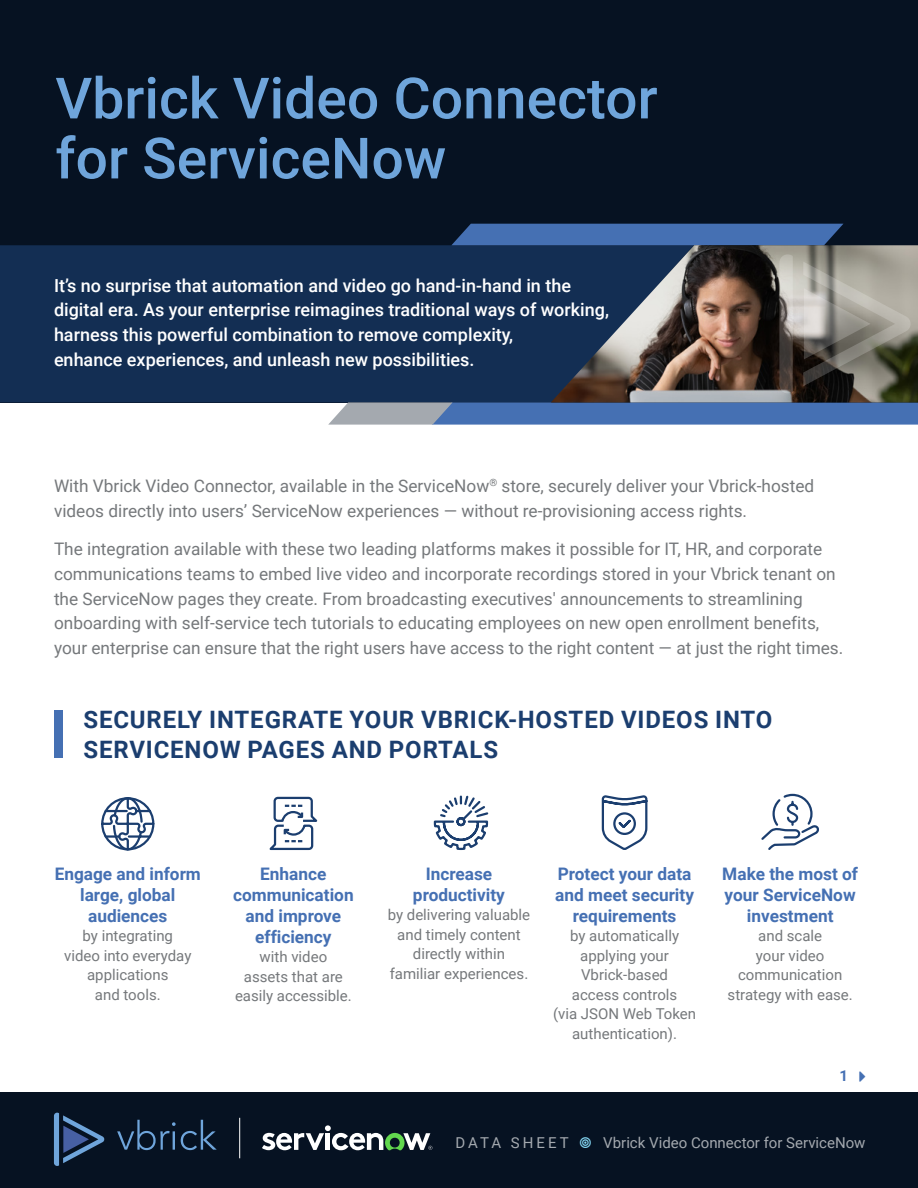
<style>
.page{position:relative;width:918px;height:1188px;background:#fff}
.page>*{position:absolute;margin:0;border:0;box-sizing:border-box;transform-origin:0 0}
.t1{font:500 57px/60px "Roboto";color:#6fa5db}
.t2{font:700 24px/30px "Roboto";letter-spacing:.035em;color:#1b3e6f}
.t3{font:500 18px/24.6px "Roboto";color:#fff}
.t4{font:17.25px/24.8px "Roboto";color:#75787b}
.t5{font:700 17.25px/21px "Roboto";color:#4570b3;text-align:center}
.t6{font:15px/19.5px "Roboto";color:#75787b;text-align:center}
.t7{font:15px "Roboto";color:#a4a9af}
.t8{font:15px "Roboto";letter-spacing:.2em;color:#a4a9af}
.t9{font:700 15px "Roboto";color:#4570b3}
</style>
<div class="page">
<div style="left:0;top:0;width:918px;height:402px;background:#061222"></div>
<div style="left:0;top:245px;width:551px;height:157px;background:#132e53"></div>
<div style="left:0;top:1093px;width:918px;height:95px;background:#061222"></div>
<svg style="left:117px;top:1120px;width:100px;height:30px"></svg>
<svg style="left:54px;top:1113px;width:51px;height:53px"></svg>
<svg style="left:262px;top:1125px;width:171px;height:26px"></svg>
<div style="left:54px;top:710px;width:9px;height:48px;background:#4570b3"></div>
<svg style="left:328px;top:402px;width:590px;height:23px;background:#5a7db1"></svg>
<div style="left:452px;top:224px;width:391px;height:21px;background:#4570b3"></div>
<svg style="left:761px;top:793px;width:58px;height:57px"></svg>
<svg style="left:433px;top:795px;width:56px;height:55px"></svg>
<svg style="left:269px;top:796px;width:49px;height:55px"></svg>
<svg style="left:601px;top:795px;width:47px;height:55px"></svg>
<svg style="left:101px;top:797px;width:54px;height:54px"></svg>
<img style="left:551px;top:245px;width:367px;height:157px">
<svg style="left:779px;top:252px;width:14px;height:143px;background:#86817b"></svg>
<svg style="left:803px;top:262px;width:109px;height:124px;background:#89867d"></svg>
<hr style="left:239px;top:1118px;width:1px;height:40px;background:#fff">
<h1 class="t1" style="left:55px;top:66px;width:604px">Vbrick Video Connector for ServiceNow</h1>
<p class="t3" style="left:54px;top:272px;width:556px">It’s no surprise that automation and video go hand-in-hand in the digital era. As your enterprise reimagines traditional ways of working, harness this powerful combination to remove complexity,<br>enhance experiences, and unleash new possibilities.</p>
<p class="t4" style="left:54px;top:473px;width:762px">With Vbrick Video Connector, available in the ServiceNow<sup>®</sup> store, securely deliver your Vbrick-hosted videos directly into users’ ServiceNow experiences — without re-provisioning access rights.</p>
<p class="t4" style="left:54px;top:536px;width:791px">The integration available with these two leading platforms makes it possible for IT, HR, and corporate communications teams to embed live video and incorporate recordings stored in your Vbrick tenant on the ServiceNow pages they create. From broadcasting executives' announcements to streamlining onboarding with self-service tech tutorials to educating employees on new open enrollment benefits, your enterprise can ensure that the right users have access to the right content — at just the right times.</p>
<h2 class="t2" style="left:83px;top:703px;width:691px">SECURELY INTEGRATE YOUR VBRICK-HOSTED VIDEOS INTO<br>SERVICENOW PAGES AND PORTALS</h2>
<p class="t5" style="left:55px;top:862px;width:148px">Engage and inform large, global audiences</p>
<p class="t6" style="left:64px;top:926px;width:129px">by integrating video into everyday applications<br>and tools.</p>
<p class="t5" style="left:233px;top:862px;width:122px">Enhance communication and improve efficiency</p>
<p class="t6" style="left:235px;top:947px;width:118px">with video<br>assets that are easily accessible.</p>
<p class="t5" style="left:413px;top:862px;width:93px">Increase productivity</p>
<p class="t6" style="left:388px;top:905px;width:144px">by delivering valuable and timely content directly within familiar experiences.</p>
<p class="t5" style="left:555px;top:862px;width:140px">Protect your data and meet security requirements</p>
<p class="t6" style="left:553px;top:926px;width:145px">by automatically applying your<br>Vbrick-based<br>access controls<br>(via JSON Web Token authentication).</p>
<p class="t5" style="left:722px;top:862px;width:137px">Make the most of your ServiceNow investment</p>
<p class="t6" style="left:728px;top:926px;width:127px">and scale<br>your video communication strategy with ease.</p>
<p class="t9" style="left:840px;top:1065px;width:10px">1</p>
<p class="t8" style="left:456px;top:1132px;width:115px">DATA SHEET</p>
<p class="t7" style="left:603px;top:1132px;width:264px">Vbrick Video Connector for ServiceNow</p>
</div>
